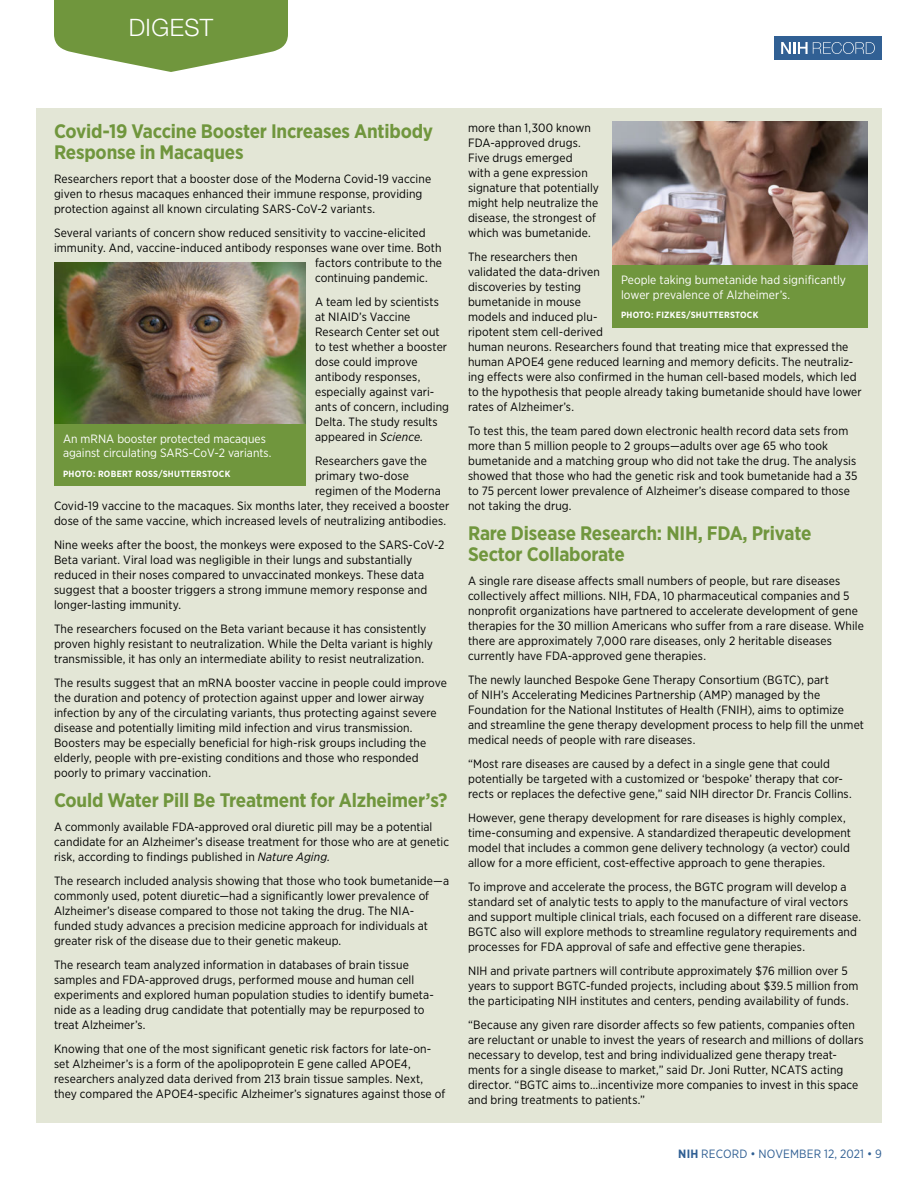
<style>
.page{position:relative;width:918px;height:1188px;background:#fff}
.page>*{position:absolute;margin:0;border:0;box-sizing:border-box;transform-origin:0 0}
.Page_jump{font:300 24px "Helvetica Neue LT Std";letter-spacing:.02em;color:#fff}
.Head__Digest{font:700 19.5px/21px "Gotham Narrow";letter-spacing:-.01em;color:#70963d}
.Body_2__Briefs_and_S{font:12px/15px "Gotham Narrow";letter-spacing:.01em;color:#000}
.Photo_caption_revers{font:12px/13.5px "Gotham Narrow";color:#fff}
.t1{font:12px "Gotham Narrow";letter-spacing:.01em;color:#316094}
.Photo_credit_reverse{font:700 9px "Gotham Narrow";letter-spacing:.03em;color:#fff}
.s1{font-style:italic}
.s2{font-weight:700}
</style>
<div class="page">
<div style="left:774px;top:36px;width:108px;height:24px;background:#316094"></div>
<svg style="left:781px;top:42px;width:94px;height:12px"></svg>
<div style="left:36px;top:108px;width:846px;height:1014px;background:#e3e6d6"></div>
<svg style="left:54px;top:0;width:234px;height:72px"></svg>
<img style="left:54px;top:263px;width:252px;height:162px">
<div style="left:54px;top:425px;width:252px;height:61px;background:#70963d"></div>
<img style="left:612px;top:122px;width:256px;height:144px">
<div style="left:612px;top:266px;width:256px;height:62px;background:#70963d"></div>
<p class="Page_jump" style="left:129px;top:13px;width:86px">DIGEST</p>
<p class="Head__Digest" style="left:54px;top:120px;width:381px">Covid-19 Vaccine Booster Increases Antibody<br>Response in Macaques</p>
<p class="Body_2__Briefs_and_S" style="left:54px;top:171px;width:379px">Researchers report that a booster dose of the Moderna Covid-19 vaccine given to rhesus macaques enhanced their immune response, providing protection against all known circulating SARS-CoV-2 variants.</p>
<p class="Body_2__Briefs_and_S" style="left:54px;top:225px;width:373px">Several variants of concern show reduced sensitivity to vaccine-elicited</p>
<p class="Body_2__Briefs_and_S" style="left:54px;top:240px;width:389px">immunity. And, vaccine-induced antibody responses wane over time. Both</p>
<p class="Body_2__Briefs_and_S" style="left:315px;top:255px;width:129px">factors contribute to the</p>
<p class="Body_2__Briefs_and_S" style="left:315px;top:270px;width:113px">continuing pandemic.</p>
<p class="Body_2__Briefs_and_S" style="left:315px;top:294px;width:136px">A team led by scientists at NIAID’s Vaccine<br>Research Center set out to test whether a booster dose could improve antibody responses, especially against vari&shy;ants of concern, including<br>Delta. The study results appeared in <span class="s1">Science.</span></p>
<p class="Body_2__Briefs_and_S" style="left:315px;top:453px;width:113px">Researchers gave the</p>
<p class="Body_2__Briefs_and_S" style="left:315px;top:468px;width:96px">primary two-dose</p>
<p class="Body_2__Briefs_and_S" style="left:315px;top:483px;width:127px">regimen of the Moderna</p>
<p class="Body_2__Briefs_and_S" style="left:54px;top:498px;width:397px">Covid-19 vaccine to the macaques. Six months later, they received a booster</p>
<p class="Body_2__Briefs_and_S" style="left:54px;top:513px;width:392px">dose of the same vaccine, which increased levels of neutralizing antibodies.</p>
<p class="Body_2__Briefs_and_S" style="left:54px;top:537px;width:392px">Nine weeks after the boost, the monkeys were exposed to the SARS-CoV-2<br>Beta variant. Viral load was negligible in their lungs and substantially reduced in their noses compared to unvaccinated monkeys. These data suggest that a booster triggers a strong immune memory response and longer-lasting immunity.</p>
<p class="Body_2__Briefs_and_S" style="left:54px;top:621px;width:381px">The researchers focused on the Beta variant because it has consistently proven highly resistant to neutralization. While the Delta variant is highly transmissible, it has only an intermediate ability to resist neutralization.</p>
<p class="Body_2__Briefs_and_S" style="left:54px;top:675px;width:394px">The results suggest that an mRNA booster vaccine in people could improve the duration and potency of protection against upper and lower airway infection by any of the circulating variants, thus protecting against severe disease and potentially limiting mild infection and virus transmission.<br>Boosters may be especially beneficial for high-risk groups including the elderly, people with pre-existing conditions and those who responded poorly to primary vaccination.</p>
<p class="Head__Digest" style="left:54px;top:789px;width:395px">Could Water Pill Be Treatment for Alzheimer’s?</p>
<p class="Body_2__Briefs_and_S" style="left:54px;top:819px;width:397px">A commonly available FDA-approved oral diuretic pill may be a potential candidate for an Alzheimer’s disease treatment for those who are at genetic risk, according to findings published in <span class="s1">Nature Aging.</span></p>
<p class="Body_2__Briefs_and_S" style="left:54px;top:873px;width:397px">The research included analysis showing that those who took bumetanide—a commonly used, potent diuretic—had a significantly lower prevalence of Alzheimer’s disease compared to those not taking the drug. The NIA&shy;funded study advances a precision medicine approach for individuals at greater risk of the disease due to their genetic makeup.</p>
<p class="Body_2__Briefs_and_S" style="left:54px;top:957px;width:381px">The research team analyzed information in databases of brain tissue samples and FDA-approved drugs, performed mouse and human cell experiments and explored human population studies to identify bumeta&shy;nide as a leading drug candidate that potentially may be repurposed to treat Alzheimer’s.</p>
<p class="Body_2__Briefs_and_S" style="left:54px;top:1041px;width:393px">Knowing that one of the most significant genetic risk factors for late-on&shy;set Alzheimer’s is a form of the apolipoprotein E gene called APOE4, researchers analyzed data derived from 213 brain tissue samples. Next, they compared the APOE4-specific Alzheimer’s signatures against those of</p>
<p class="Photo_caption_revers" style="left:63px;top:432px;width:208px">An mRNA booster protected macaques against circulating SARS-CoV-2 variants.</p>
<p class="Photo_credit_reverse" style="left:63px;top:468px;width:169px">PHOTO: ROBERT ROSS/SHUTTERSTOCK</p>
<p class="Body_2__Briefs_and_S" style="left:468px;top:120px;width:132px">more than 1,300 known<br>FDA-approved drugs.<br>Five drugs emerged<br>with a gene expression signature that potentially might help neutralize the disease, the strongest of which was bumetanide.</p>
<p class="Body_2__Briefs_and_S" style="left:468px;top:249px;width:395px">The researchers then<br>validated the data-driven<br>discoveries by testing<br>bumetanide in mouse<br>models and induced plu-<br>ripotent stem cell-derived<br>human neurons. Researchers found that treating mice that expressed the human APOE4 gene reduced learning and memory deficits. The neutraliz&shy;ing effects were also confirmed in the human cell-based models, which led to the hypothesis that people already taking bumetanide should have lower rates of Alzheimer’s.</p>
<p class="Body_2__Briefs_and_S" style="left:468px;top:423px;width:391px">To test this, the team pared down electronic health record data sets from more than 5 million people to 2 groups—adults over age 65 who took bumetanide and a matching group who did not take the drug. The analysis showed that those who had the genetic risk and took bumetanide had a 35 to 75 percent lower prevalence of Alzheimer’s disease compared to those not taking the drug.</p>
<p class="Head__Digest" style="left:468px;top:522px;width:345px">Rare Disease Research: NIH, FDA, Private<br>Sector Collaborate</p>
<p class="Body_2__Briefs_and_S" style="left:468px;top:573px;width:398px">A single rare disease affects small numbers of people, but rare diseases collectively affect millions. NIH, FDA, 10 pharmaceutical companies and 5 nonprofit organizations have partnered to accelerate development of gene therapies for the 30 million Americans who suffer from a rare disease. While there are approximately 7,000 rare diseases, only 2 heritable diseases currently have FDA-approved gene therapies.</p>
<p class="Body_2__Briefs_and_S" style="left:468px;top:672px;width:398px">The newly launched Bespoke Gene Therapy Consortium (BGTC), part<br>of NIH’s Accelerating Medicines Partnership (AMP) managed by the Foundation for the National Institutes of Health (FNIH), aims to optimize and streamline the gene therapy development process to help fill the unmet medical needs of people with rare diseases.</p>
<p class="Body_2__Briefs_and_S" style="left:468px;top:756px;width:384px">“Most rare diseases are caused by a defect in a single gene that could potentially be targeted with a customized or ‘bespoke’ therapy that cor&shy;rects or replaces the defective gene,” said NIH director Dr. Francis Collins.</p>
<p class="Body_2__Briefs_and_S" style="left:468px;top:810px;width:385px">However, gene therapy development for rare diseases is highly complex, time-consuming and expensive. A standardized therapeutic development model that includes a common gene delivery technology (a vector) could allow for a more efficient, cost-effective approach to gene therapies.</p>
<p class="Body_2__Briefs_and_S" style="left:468px;top:879px;width:393px">To improve and accelerate the process, the BGTC program will develop a standard set of analytic tests to apply to the manufacture of viral vectors and support multiple clinical trials, each focused on a different rare disease.<br>BGTC also will explore methods to streamline regulatory requirements and processes for FDA approval of safe and effective gene therapies.</p>
<p class="Body_2__Briefs_and_S" style="left:468px;top:963px;width:392px">NIH and private partners will contribute approximately $76 million over 5 years to support BGTC-funded projects, including about $39.5 million from the participating NIH institutes and centers, pending availability of funds.</p>
<p class="Body_2__Briefs_and_S" style="left:468px;top:1017px;width:397px">“Because any given rare disorder affects so few patients, companies often are reluctant or unable to invest the years of research and millions of dollars necessary to develop, test and bring individualized gene therapy treat&shy;ments for a single disease to market,” said Dr. Joni Rutter, NCATS acting director. “BGTC aims to…incentivize more companies to invest in this space and bring treatments to patients.”</p>
<p class="Photo_caption_revers" style="left:621px;top:272px;width:227px;line-height:15px">People taking bumetanide had significantly lower prevalence of Alzheimer’s.</p>
<p class="Photo_credit_reverse" style="left:621px;top:309px;width:139px">PHOTO: FIZKES/SHUTTERSTOCK</p>
<p class="t1" style="left:678px;top:1146px;width:205px"><span class="s2">NIH</span> RECORD • NOVEMBER 12, 2021 • 9</p>
</div>
